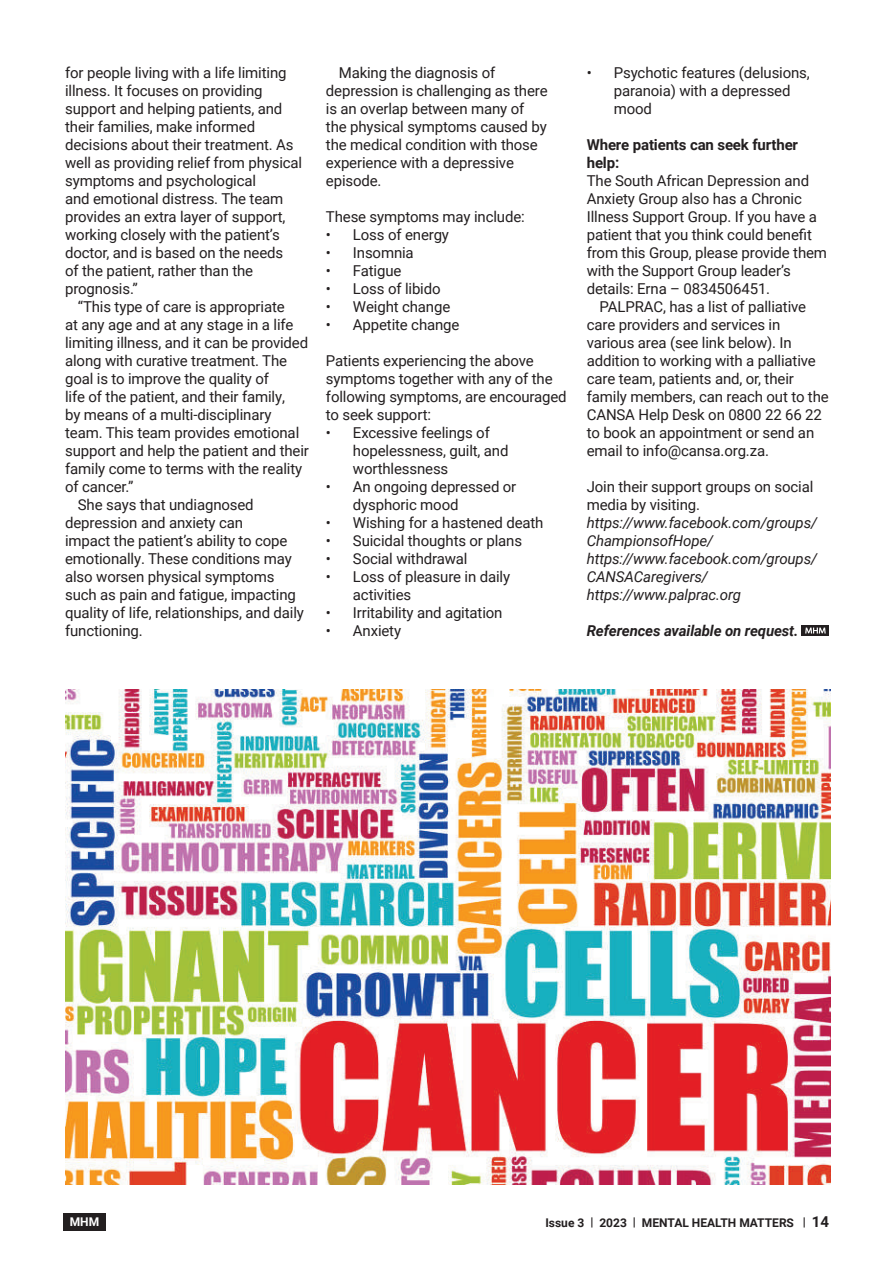
<style>
.page{position:relative;width:893px;height:1263px;background:#fff}
.page>*{position:absolute;margin:0;border:0;box-sizing:border-box;transform-origin:0 0}
.t1{font:15px/18px "Roboto";letter-spacing:-.01em;color:#231f20}
.t2{font:italic 15px/18px "Roboto";letter-spacing:-.01em;color:#231f20}
.t3{font:700 15px/18px "Roboto";letter-spacing:-.01em;color:#231f20}
.t4{font:italic 700 15px "Roboto";letter-spacing:-.01em;color:#231f20}
.t5{font:700 12px "Roboto";color:#231f20}
.t6{font:700 12px "Roboto";color:#fff}
.s1{font-size:15px}
</style>
<div class="page">
<div style="left:63px;top:1213px;width:42px;height:17px;background:#231f20"></div>
<svg style="left:802px;top:625px;width:27px;height:11px"></svg>
<svg style="left:805px;top:627px;width:21px;height:6px"></svg>
<img style="left:65px;top:689px;width:766px;height:496px">
<p class="t1" style="left:65px;top:63px;width:239px">for people living with a life limiting illness. It focuses on providing support and helping patients, and their families, make informed decisions about their treatment. As well as providing relief from physical symptoms and psychological<br>and emotional distress. The team provides an extra layer of support, working closely with the patient’s doctor, and is based on the needs<br>of the patient, rather than the prognosis.”</p>
<p class="t1" style="left:78px;top:297px;width:208px">“This type of care is appropriate</p>
<p class="t1" style="left:65px;top:315px;width:230px">at any age and at any stage in a life</p>
<p class="t1" style="left:65px;top:333px;width:245px">limiting illness, and it can be provided</p>
<p class="t1" style="left:65px;top:351px;width:223px">along with curative treatment. The</p>
<p class="t1" style="left:65px;top:369px;width:205px">goal is to improve the quality of</p>
<p class="t1" style="left:65px;top:387px;width:221px">life of the patient, and their family,</p>
<p class="t1" style="left:65px;top:405px;width:208px">by means of a multi-disciplinary</p>
<p class="t1" style="left:65px;top:423px;width:236px">team. This team provides emotional</p>
<p class="t1" style="left:65px;top:441px;width:245px">support and help the patient and their</p>
<p class="t1" style="left:65px;top:459px;width:239px">family come to terms with the reality</p>
<p class="t1" style="left:65px;top:477px;width:70px">of cancer.”</p>
<p class="t1" style="left:78px;top:495px;width:177px">She says that undiagnosed</p>
<p class="t1" style="left:65px;top:513px;width:179px">depression and anxiety can</p>
<p class="t1" style="left:65px;top:531px;width:224px">impact the patient’s ability to cope</p>
<p class="t1" style="left:65px;top:549px;width:228px">emotionally. These conditions may</p>
<p class="t1" style="left:65px;top:567px;width:211px">also worsen physical symptoms</p>
<p class="t1" style="left:65px;top:585px;width:232px">such as pain and fatigue, impacting</p>
<p class="t1" style="left:65px;top:603px;width:240px">quality of life, relationships, and daily</p>
<p class="t1" style="left:65px;top:621px;width:79px">functioning.</p>
<p class="t1" style="left:326px;top:63px;width:223px;text-indent:13px">Making the diagnosis of depression is challenging as there is an overlap between many of the physical symptoms caused by the medical condition with those experience with a depressive episode.</p>
<p class="t1" style="left:326px;top:207px;width:200px">These symptoms may include:</p>
<p class="t1" style="left:326px;top:225px;width:125px">• Loss of energy</p>
<p class="t1" style="left:326px;top:243px;width:89px">• Insomnia</p>
<p class="t1" style="left:326px;top:261px;width:77px">• Fatigue</p>
<p class="t1" style="left:326px;top:279px;width:116px">• Loss of libido</p>
<p class="t1" style="left:326px;top:297px;width:126px">• Weight change</p>
<p class="t1" style="left:326px;top:315px;width:135px">• Appetite change</p>
<p class="t1" style="left:326px;top:351px;width:242px">Patients experiencing the above symptoms together with any of the following symptoms, are encouraged to seek support:</p>
<p class="t1" style="left:353px;top:423px;width:157px;text-indent:-27px">• Excessive feelings of hopelessness, guilt, and worthlessness</p>
<p class="t1" style="left:353px;top:477px;width:165px;text-indent:-27px">• An ongoing depressed or dysphoric mood</p>
<p class="t1" style="left:326px;top:513px;width:219px">• Wishing for a hastened death</p>
<p class="t1" style="left:326px;top:531px;width:198px">• Suicidal thoughts or plans</p>
<p class="t1" style="left:326px;top:549px;width:143px">• Social withdrawal</p>
<p class="t1" style="left:353px;top:567px;width:159px;text-indent:-27px">• Loss of pleasure in daily activities</p>
<p class="t1" style="left:326px;top:603px;width:178px">• Irritability and agitation</p>
<p class="t1" style="left:326px;top:621px;width:77px">• Anxiety</p>
<p class="t1" style="left:614px;top:63px;width:198px;text-indent:-27px">• Psychotic features (delusions, paranoia) with a depressed mood</p>
<p class="t3" style="left:587px;top:135px;width:213px">Where patients can seek further help:</p>
<p class="t1" style="left:587px;top:171px;width:242px">The South African Depression and Anxiety Group also has a Chronic Illness Support Group. If you have a patient that you think could benefit from this Group, please provide them with the Support Group leader’s details: Erna – 0834506451.</p>
<p class="t1" style="left:587px;top:297px;width:243px;text-indent:13px">PALPRAC, has a list of palliative care providers and services in various area (see link below). In addition to working with a palliative care team, patients and, or, their family members, can reach out to the<br>CANSA Help Desk on 0800 22 66 22 to book an appointment or send an email to info@cansa.org.za.</p>
<p class="t1" style="left:587px;top:477px;width:228px">Join their support groups on social media by visiting.</p>
<p class="t2" style="left:587px;top:513px;width:232px">https://www.facebook.com/groups/<br>ChampionsofHope/ https://www.facebook.com/groups/<br>CANSACaregivers/ https://www.palprac.org</p>
<p class="t4" style="left:587px;top:620px;width:213px">References available on request.</p>
<p class="t6" style="left:70px;top:1213px;width:31px">MHM</p>
<p class="t5" style="left:545px;top:1214px;width:285px">Issue 3 | 2023 | MENTAL HEALTH MATTERS | <span class="s1">14</span></p>
</div>
